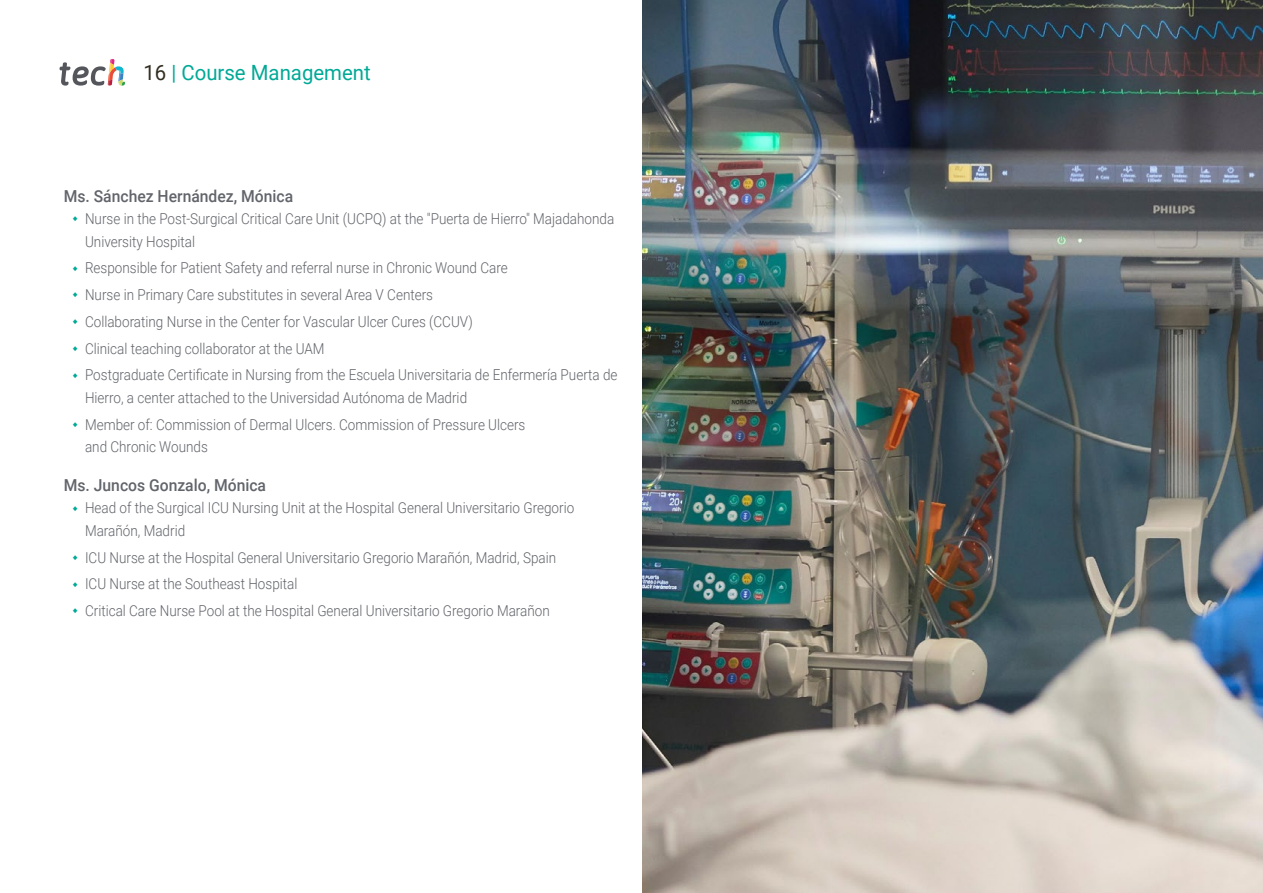
<style>
.page{position:relative;width:1263px;height:893px;background:#fff}
.page>*{position:absolute;margin:0;border:0;box-sizing:border-box;transform-origin:0 0}
.t1{font:21px "Roboto";color:#00a996}
.t2{font:500 16.5px "Roboto";color:#61646a;scale:.95 1}
.t3{font:300 15px/26.7px "Roboto";color:#61646a;scale:.9 1}
.s1{color:#312e20}
</style>
<div class="page">
<img style="left:642px;top:0;width:621px;height:893px">
<svg style="left:60px;top:59px;width:65px;height:27px"></svg>
<h1 class="t1" style="left:144px;top:57px;width:229px"><span class="s1">16</span> | Course Management</h1>
<p class="t2" style="left:64px;top:184px;width:243px">Ms. Sánchez Hernández, Mónica</p>
<p class="t3" style="left:85px;top:207px;width:590px;line-height:22.5px">Nurse in the Post-Surgical Critical Care Unit (UCPQ) at the "Puerta de Hierro" Majadahonda<br>University Hospital</p>
<p class="t3" style="left:85px;top:254px;width:593px">Responsible for Patient Safety and referral nurse in Chronic Wound Care<br>Nurse in Primary Care substitutes in several Area V Centers<br>Collaborating Nurse in the Center for Vascular Ulcer Cures (CCUV)<br>Clinical teaching collaborator at the UAM<br>Postgraduate Certificate in Nursing from the Escuela Universitaria de Enfermería Puerta de</p>
<p class="t3" style="left:85px;top:384px;width:491px">Hierro, a center attached to the Universidad Autónoma de Madrid<br>Member of: Commission of Dermal Ulcers. Commission of Pressure Ulcers</p>
<p class="t3" style="left:85px;top:433px;width:138px">and Chronic Wounds</p>
<p class="t2" style="left:64px;top:474px;width:214px">Ms. Juncos Gonzalo, Mónica</p>
<p class="t3" style="left:85px;top:496px;width:545px;line-height:22.5px">Head of the Surgical ICU Nursing Unit at the Hospital General Universitario Gregorio<br>Marañón, Madrid</p>
<p class="t3" style="left:85px;top:543px;width:525px">ICU Nurse at the Hospital General Universitario Gregorio Marañón, Madrid, Spain<br>ICU Nurse at the Southeast Hospital<br>Critical Care Nurse Pool at the Hospital General Universitario Gregorio Marañon</p>
</div>
